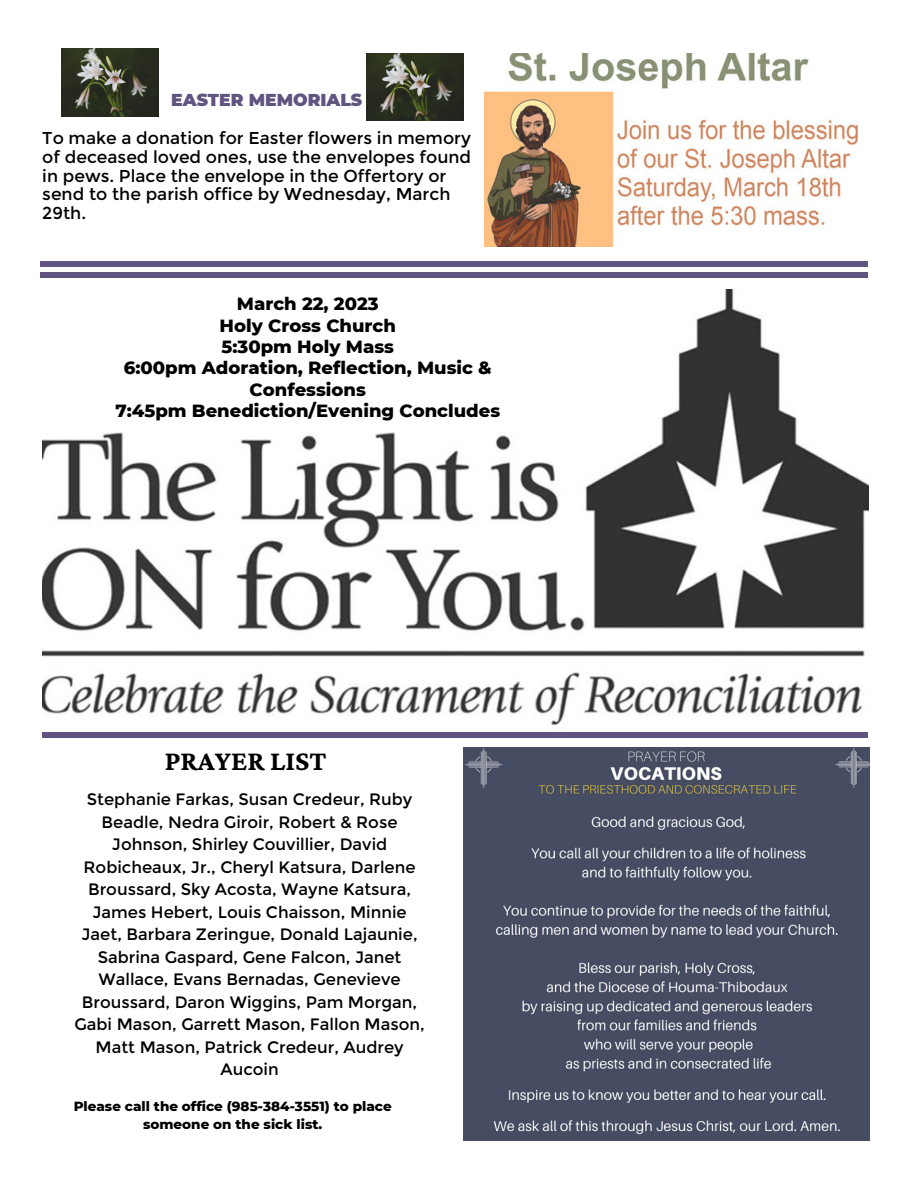
<style>
.page{position:relative;width:918px;height:1188px;background:#fff}
.page>*{position:absolute;margin:0;border:0;box-sizing:border-box;transform-origin:0 0}
.t1{font:700 28.5px "Crimson Pro";color:#000}
.t2{font:800 18px/21.3px "Montserrat";color:#000;text-align:center}
.t3{font:17.25px/18.8px "Montserrat";color:#000}
.t4{font:900 17.25px "Montserrat";color:#625480}
.t5{font:16.5px/22.5px "Montserrat";color:#000;text-align:center}
.t6{font:800 13.5px/18px "Montserrat";color:#000;text-align:center}
</style>
<div class="page">
<img style="left:464px;top:748px;width:406px;height:392px">
<div style="left:42px;top:732px;width:826px;height:5px;background:#625480"></div>
<img style="left:42px;top:289px;width:826px;height:436px">
<div style="left:40px;top:272px;width:237px;height:5px;background:#625480"></div>
<div style="left:40px;top:261px;width:237px;height:5px;background:#625480"></div>
<div style="left:278px;top:272px;width:237px;height:5px;background:#625480"></div>
<div style="left:278px;top:261px;width:237px;height:5px;background:#625480"></div>
<div style="left:515px;top:272px;width:353px;height:5px;background:#625480"></div>
<div style="left:515px;top:261px;width:353px;height:5px;background:#625480"></div>
<img style="left:485px;top:53px;width:373px;height:194px">
<img style="left:367px;top:53px;width:97px;height:68px">
<img style="left:62px;top:49px;width:97px;height:67px">
<p class="t4" style="left:171px;top:90px;width:193px">EASTER MEMORIALS</p>
<p class="t3" style="left:42px;top:128px;width:430px">To make a donation for Easter flowers in memory of deceased loved ones, use the envelopes found in pews. Place the envelope in the Offertory or send to the parish office by Wednesday, March 29th.</p>
<p class="t2" style="left:115px;top:293px;width:386px">March 22, 2023<br>Holy Cross Church<br>5:30pm Holy Mass<br>6:00pm Adoration, Reflection, Music &amp;<br>Confessions<br>7:45pm Benediction/Evening Concludes</p>
<h1 class="t1" style="left:165px;top:744px;width:163px">PRAYER LIST</h1>
<p class="t5" style="left:74px;top:788px;width:352px">Stephanie Farkas, Susan Credeur, Ruby Beadle, Nedra Giroir, Robert &amp; Rose Johnson, Shirley Couvillier, David Robicheaux, Jr., Cheryl Katsura, Darlene Broussard, Sky Acosta, Wayne Katsura, James Hebert, Louis Chaisson, Minnie Jaet, Barbara Zeringue, Donald Lajaunie, Sabrina Gaspard, Gene Falcon, Janet Wallace, Evans Bernadas, Genevieve Broussard, Daron Wiggins, Pam Morgan, Gabi Mason, Garrett Mason, Fallon Mason, Matt Mason, Patrick Credeur, Audrey Aucoin</p>
<p class="t6" style="left:74px;top:1097px;width:320px">Please call the office (985-384-3551) to place someone on the sick list.</p>
</div>
